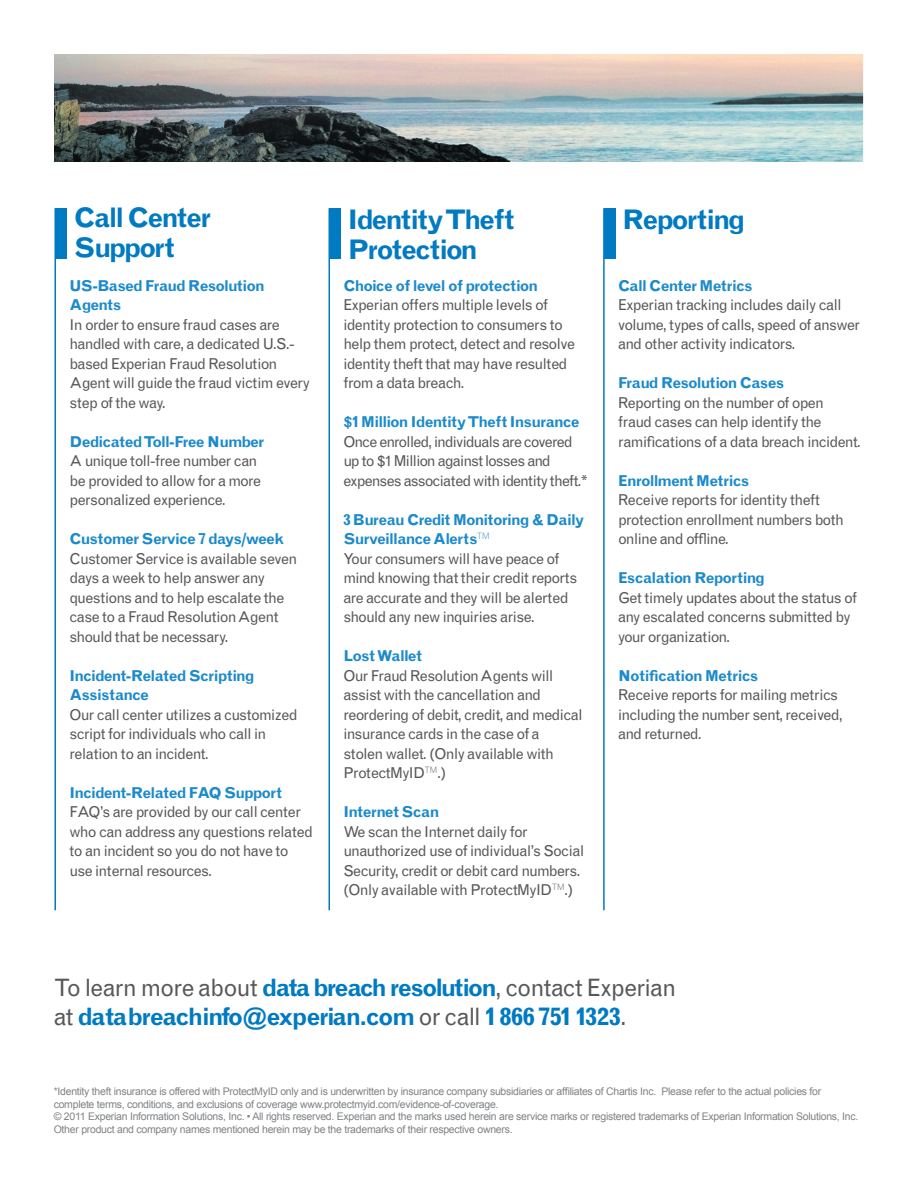
<style>
.page{position:relative;width:918px;height:1188px;background:#fff}
.page>*{position:absolute;margin:0;border:0;box-sizing:border-box;transform-origin:0 0}
.t1{font:700 27px/30px "Grotesque";letter-spacing:-.06em;color:#007ac2}
.t2{font:700 24px/28.5px "Grotesque";letter-spacing:-.055em;color:#007ac2}
.t3{font:15px/19.5px "Grotesque";letter-spacing:-.045em;color:#57585a}
.t4{font:700 15px/19.5px "Grotesque";letter-spacing:-.04em;color:#1c8acb}
.t5{font:700 15px "Grotesque";letter-spacing:-.06em;color:#1c8acb}
.t6{font:10.5px/12.6px "Arial";letter-spacing:-.025em;color:#808285}
.s1{font-weight:400;color:#57585a}
</style>
<div class="page">
<img style="left:54px;top:54px;width:810px;height:108px">
<div style="left:55px;top:208px;width:12px;height:51px;background:#007ac2"></div>
<div style="left:329px;top:208px;width:12px;height:51px;background:#007ac2"></div>
<div style="left:604px;top:208px;width:11px;height:51px;background:#007ac2"></div>
<hr style="left:54px;top:208px;width:2px;height:702px;background:#007ac2">
<hr style="left:328px;top:208px;width:2px;height:702px;background:#007ac2">
<hr style="left:603px;top:208px;width:2px;height:702px;background:#007ac2">
<p class="t1" style="left:74px;top:203px;width:138px">Call Center<br>Support</p>
<p class="t1" style="left:348px;top:204px;width:168px">Identity Theft<br>Protection</p>
<p class="t1" style="left:623px;top:204px;width:124px">Reporting</p>
<p class="t4" style="left:69px;top:276px;width:197px">US-Based Fraud Resolution<br>Agents</p>
<p class="t3" style="left:69px;top:315px;width:242px">In order to ensure fraud cases are handled with care, a dedicated U.S.- based Experian Fraud Resolution<br>Agent will guide the fraud victim every step of the way.</p>
<p class="t5" style="left:69px;top:433px;width:196px">Dedicated Toll-Free Number</p>
<p class="t3" style="left:69px;top:452px;width:193px">A unique toll-free number can be provided to allow for a more personalized experience.</p>
<p class="t4" style="left:69px;top:529px;width:216px">Customer Service 7 days/week</p>
<p class="t3" style="left:69px;top:549px;width:229px">Customer Service is available seven days a week to help answer any questions and to help escalate the case to a Fraud Resolution Agent should that be necessary.</p>
<p class="t4" style="left:69px;top:666px;width:187px">Incident-Related Scripting<br>Assistance</p>
<p class="t3" style="left:69px;top:705px;width:230px">Our call center utilizes a customized script for individuals who call in relation to an incident.</p>
<p class="t4" style="left:69px;top:783px;width:214px">Incident-Related FAQ Support</p>
<p class="t3" style="left:69px;top:803px;width:245px">FAQ’s are provided by our call center who can address any questions related to an incident so you do not have to use internal resources.</p>
<p class="t4" style="left:343px;top:276px;width:196px">Choice of level of protection</p>
<p class="t3" style="left:343px;top:296px;width:233px">Experian offers multiple levels of identity protection to consumers to help them protect, detect and resolve identity theft that may have resulted from a data breach.</p>
<p class="t4" style="left:343px;top:412px;width:238px">$1 Million Identity Theft Insurance</p>
<p class="t3" style="left:343px;top:432px;width:246px">Once enrolled, individuals are covered up to $1 Million against losses and expenses associated with identity theft.*</p>
<p class="t4" style="left:343px;top:510px;width:243px">3 Bureau Credit Monitoring &amp; Daily<br>Surveillance Alerts<sup>TM</sup></p>
<p class="t3" style="left:343px;top:549px;width:236px">Your consumers will have peace of mind knowing that their credit reports are accurate and they will be alerted should any new inquiries arise.</p>
<p class="t4" style="left:343px;top:646px;width:80px">Lost Wallet</p>
<p class="t3" style="left:343px;top:666px;width:241px">Our Fraud Resolution Agents will assist with the cancellation and reordering of debit, credit, and medical insurance cards in the case of a stolen wallet. (Only available with<br>ProtectMyID<sup>TM</sup>.)</p>
<p class="t4" style="left:343px;top:802px;width:98px">Internet Scan</p>
<p class="t3" style="left:343px;top:822px;width:242px">We scan the Internet daily for unauthorized use of individual’s Social Security, credit or debit card numbers. (Only available with ProtectMyID<sup>TM</sup>.)</p>
<p class="t4" style="left:618px;top:276px;width:136px">Call Center Metrics</p>
<p class="t3" style="left:618px;top:296px;width:243px">Experian tracking includes daily call volume, types of calls, speed of answer and other activity indicators.</p>
<p class="t4" style="left:618px;top:373px;width:167px">Fraud Resolution Cases</p>
<p class="t3" style="left:618px;top:393px;width:244px">Reporting on the number of open fraud cases can help identify the ramifications of a data breach incident.</p>
<p class="t4" style="left:618px;top:471px;width:133px">Enrollment Metrics</p>
<p class="t3" style="left:618px;top:491px;width:227px">Receive reports for identity theft protection enrollment numbers both online and offline.</p>
<p class="t4" style="left:618px;top:568px;width:148px">Escalation Reporting</p>
<p class="t3" style="left:618px;top:588px;width:240px">Get timely updates about the status of any escalated concerns submitted by your organization.</p>
<p class="t4" style="left:618px;top:666px;width:141px">Notification Metrics</p>
<p class="t3" style="left:618px;top:686px;width:226px">Receive reports for mailing metrics including the number sent, received, and returned.</p>
<p class="t2" style="left:54px;top:973px;width:624px"><span class="s1">To learn more about</span> data breach resolution<span class="s1">, contact Experian at</span> databreachinfo@experian.com <span class="s1">or call</span> 1 866 751 1323<span class="s1">.</span></p>
<p class="t6" style="left:54px;top:1085px;width:769px">*Identity theft insurance is offered with ProtectMyID only and is underwritten by insurance company subsidiaries or affiliates of Chartis Inc. Please refer to the actual policies for complete terms, conditions, and exclusions of coverage www.protectmyid.com/evidence-of-coverage.</p>
<p class="t6" style="left:54px;top:1110px;width:806px">© 2011 Experian Information Solutions, Inc. • All rights reserved. Experian and the marks used herein are service marks or registered trademarks of Experian Information Solutions, Inc.<br>Other product and company names mentioned herein may be the trademarks of their respective owners.</p>
</div>
